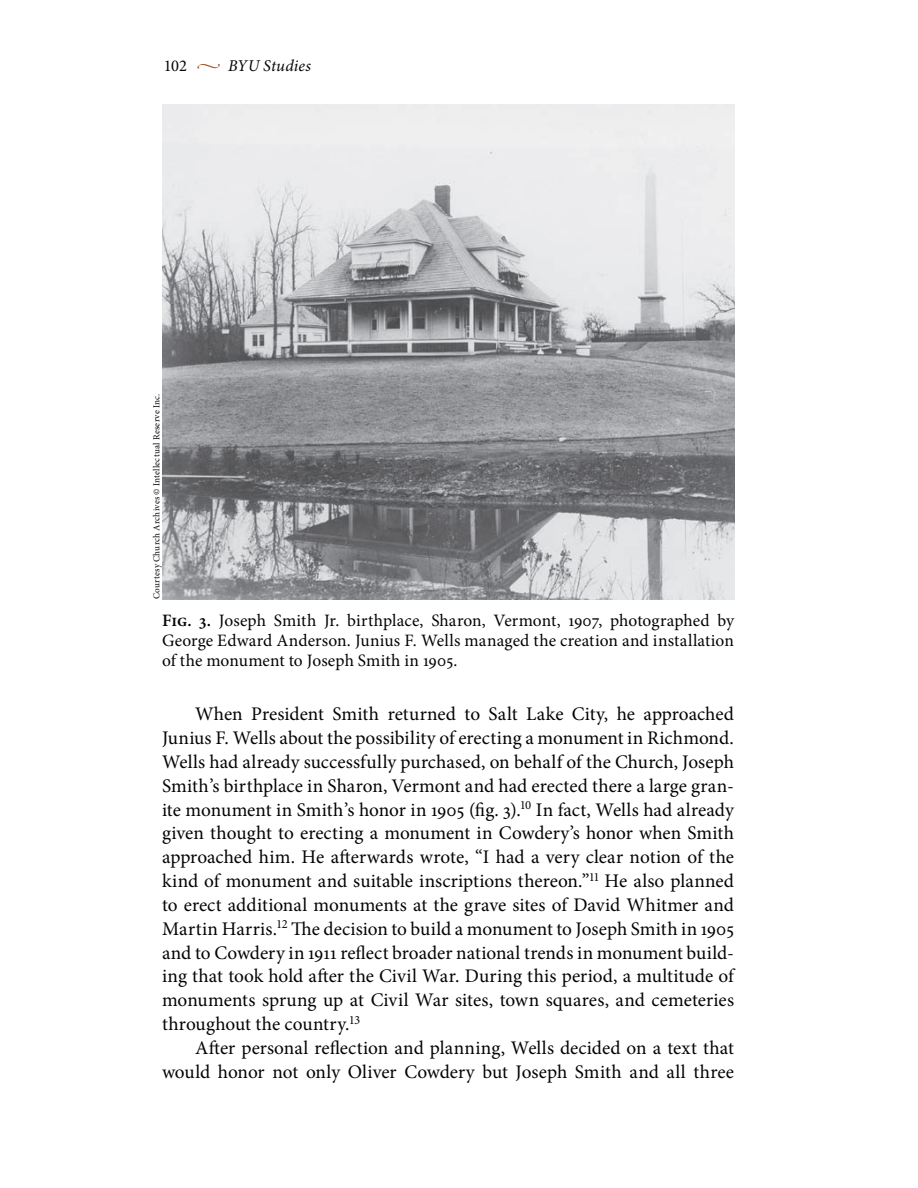
<style>
.page{position:relative;width:918px;height:1188px;background:#fff}
.page>*{position:absolute;margin:0;border:0;box-sizing:border-box;transform-origin:0 0}
.t1{font:19.2px/23.9px "Minion Pro";color:#040503;text-align:justify}
.t2{font:17.4px/20.1px "Minion Pro";color:#040503;text-align:justify}
.t3{font:italic 16.5px "Minion Pro";letter-spacing:.01em;color:#040503}
.t4{font:9.15px "Minion Pro";letter-spacing:.025em;color:#040503}
.s1{font-style:normal}
.s2{font-family:"Minion Header";font-style:normal;font-size:14.7px;color:#a05323}
.s3{font-weight:600}
</style>
<div class="page">
<img style="left:162px;top:105px;width:572px;height:494px">
<p class="t3" style="left:164px;top:60px;width:149px"><span class="s1">102</span> <span class="s2">-</span> BYU Studies</p>
<p class="t4" style="left:153px;top:599px;width:207px;rotate:-90deg">Courtesy Church Archives © Intellectual Reserve Inc.</p>
<p class="t2" style="left:162px;top:611px;width:574px"><span class="s3">Fig. 3.</span> Joseph Smith Jr. birthplace, Sharon, Vermont, 1907, photographed by George Edward Anderson. Junius F. Wells managed the creation and installation of the monument to Joseph Smith in 1905.</p>
<p class="t1" style="left:162px;top:704px;width:574px;text-indent:33px">When President Smith returned to Salt Lake City, he approached Junius F. Wells about the possibility of erecting a monument in Richmond.<br>Wells had already successfully purchased, on behalf of the Church, Joseph Smith’s birthplace in Sharon, Vermont and had erected there a large gran&shy;ite monument in Smith’s honor in 1905 (fig. 3).<sup>10</sup> In fact, Wells had already given thought to erecting a monument in Cowdery’s honor when Smith approached him. He afterwards wrote, “I had a very clear notion of the kind of monument and suitable inscriptions thereon.”<sup>11</sup> He also planned to erect additional monuments at the grave sites of David Whitmer and Martin Harris.<sup>12</sup> The decision to build a monument to Joseph Smith in 1905 and to Cowdery in 1911 reflect broader national trends in monument build&shy;ing that took hold after the Civil War. During this period, a multitude of monuments sprung up at Civil War sites, town squares, and cemeteries throughout the country.<sup>13</sup></p>
<p class="t1" style="left:162px;top:1037px;width:573px;text-align:right">After personal reflection and planning, Wells decided on a text that would honor not only Oliver Cowdery but Joseph Smith and all three</p>
</div>
